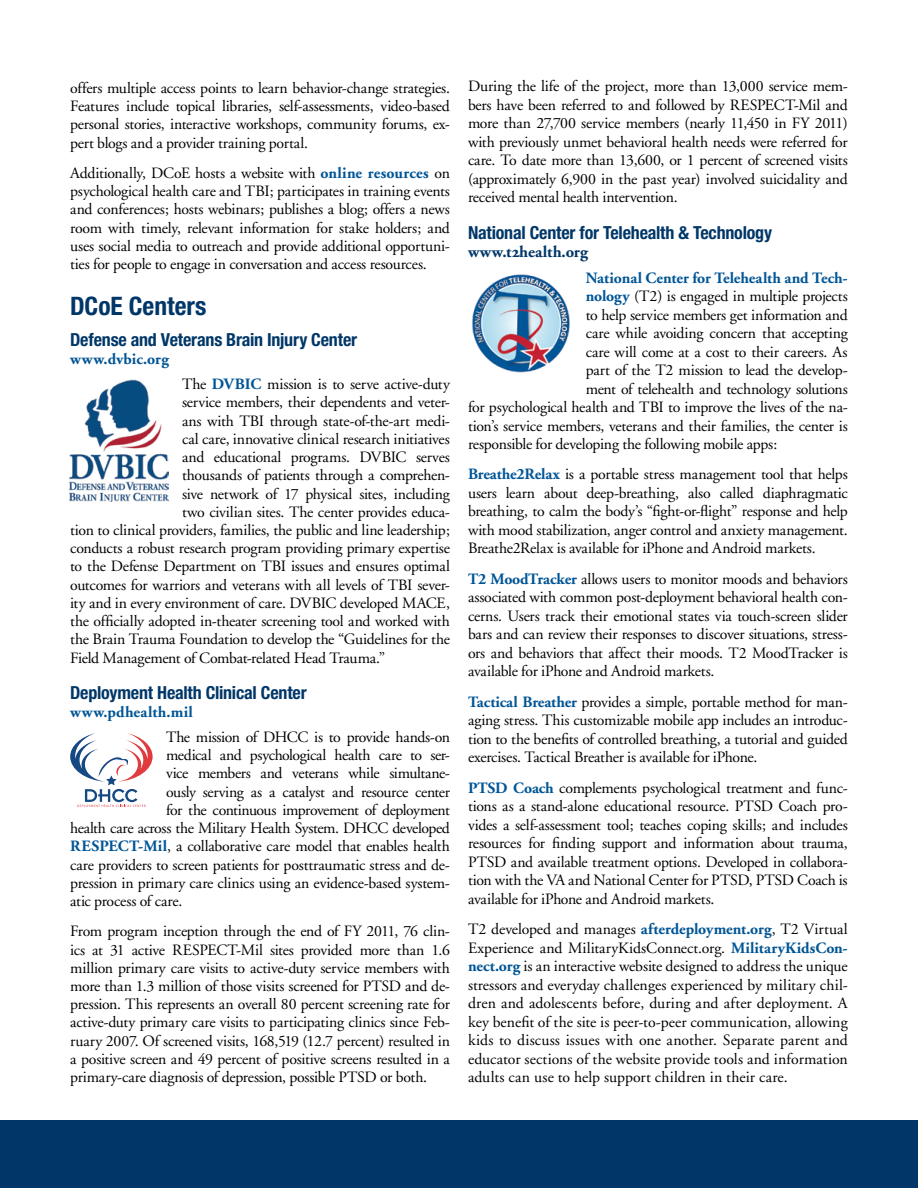
<style>
.page{position:relative;width:918px;height:1188px;background:#fff}
.page>*{position:absolute;margin:0;border:0;box-sizing:border-box;transform-origin:0 0}
.Header1_2nd_line{font:700 condensed 25.5px "Helvetica Neue LT Std";color:#003768}
.subheads{font:700 condensed 18px "Helvetica Neue LT Std";letter-spacing:-.01em;color:#003768}
.Body_small{font:700 16.5px "Adobe Garamond";letter-spacing:.005em;color:#003768}
.body_just{font:15.75px/18.5px "Adobe Garamond";letter-spacing:-.015em;color:#000;text-align:justify}
.body_just-2{font:15.75px "Adobe Garamond";letter-spacing:-.035em;color:#000}
.body_just-3{font:700 15.75px "Adobe Garamond";color:#005596}
.Body_small-2{font:700 15.75px "Adobe Garamond";letter-spacing:.02em;color:#005596}
.s1{font-weight:700;color:#005596}
.s2{font-family:"Adobe Garamond Exp"}
</style>
<div class="page">
<img style="left:70px;top:380px;width:99px;height:121px">
<svg style="left:70px;top:733px;width:83px;height:74px"></svg>
<img style="left:472px;top:274px;width:98px;height:99px">
<div style="left:0;top:1120px;width:918px;height:68px;background:#003768"></div>
<p class="body_just" style="left:70px;top:79px;width:381px">offers multiple access points to learn behavior-change strategies.<br>Features include topical libraries, self-assessments, video-based personal stories, interactive workshops, community forums, ex&shy;pert blogs and a provider training portal.</p>
<p class="body_just" style="left:70px;top:164px;width:381px">Additionally, DCoE hosts a website with <span class="s1">online resources</span> on psychological health care and TBI; participates in training events and conferences; hosts webinars; publishes a blog; offers a news room with timely, relevant information for stake holders; and uses social media to outreach and provide additional opportuni&shy;ties for people to engage in conversation and access resources.</p>
<p class="Header1_2nd_line" style="left:70px;top:290px;width:138px">DCoE Centers</p>
<p class="subheads" style="left:70px;top:329px;width:288px">Defense and Veterans Brain Injury Center</p>
<p class="Body_small-2" style="left:70px;top:351px;width:100px">www.dvbic.org</p>
<p class="body_just" style="left:182px;top:375px;width:269px">The <span class="s1">DVBIC</span> mission is to serve active-duty</p>
<p class="body_just" style="left:182px;top:394px;width:269px">service members, their dependents and veter-</p>
<p class="body_just" style="left:182px;top:412px;width:269px">ans with TBI through state-of-the-art medi-</p>
<p class="body_just" style="left:182px;top:430px;width:269px">cal care, innovative clinical research initiatives</p>
<p class="body_just" style="left:182px;top:448px;width:269px">and educational programs. DVBIC serves</p>
<p class="body_just" style="left:182px;top:466px;width:269px">thousands of patients through a comprehen-</p>
<p class="body_just" style="left:182px;top:485px;width:269px">sive network of 17 physical sites, including</p>
<p class="body_just" style="left:182px;top:503px;width:269px">two civilian sites. The center provides educa-</p>
<p class="body_just" style="left:70px;top:521px;width:381px">tion to clinical providers, families, the public and line leadership;</p>
<p class="body_just" style="left:70px;top:539px;width:381px">conducts a robust research program providing primary expertise</p>
<p class="body_just" style="left:70px;top:558px;width:381px">to the Defense Department on TBI issues and ensures optimal</p>
<p class="body_just" style="left:70px;top:576px;width:381px">outcomes for warriors and veterans with all levels of TBI sever-</p>
<p class="body_just" style="left:70px;top:594px;width:381px">ity and in every environment of care. DVBIC developed MACE,</p>
<p class="body_just" style="left:70px;top:612px;width:381px">the officially adopted in-theater screening tool and worked with</p>
<p class="body_just" style="left:70px;top:631px;width:381px">the Brain Trauma Foundation to develop the “Guidelines for the</p>
<p class="body_just" style="left:70px;top:649px;width:317px">Field Management of Combat-related Head Trauma.”</p>
<p class="subheads" style="left:70px;top:682px;width:238px">Deployment Health Clinical Center</p>
<p class="Body_small-2" style="left:70px;top:703px;width:124px">www.pdhealth.mil</p>
<p class="body_just-2" style="left:166px;top:729px;width:285px">The mission of DHCC is to provide hands-on</p>
<p class="body_just" style="left:166px;top:746px;width:285px">medical and psychological health care to ser-</p>
<p class="body_just" style="left:166px;top:765px;width:285px">vice members and veterans while simultane-</p>
<p class="body_just" style="left:166px;top:783px;width:285px">ously serving as a catalyst and resource center</p>
<p class="body_just-2" style="left:166px;top:802px;width:285px">for the continuous improvement of deployment</p>
<p class="body_just" style="left:70px;top:819px;width:381px">health care across the Military Health System. DHCC developed</p>
<p class="body_just" style="left:70px;top:838px;width:381px"><span class="s1">RESPECT-Mil</span>, a collaborative care model that enables health</p>
<p class="body_just" style="left:70px;top:856px;width:381px">care providers to screen patients for posttraumatic stress and de-</p>
<p class="body_just" style="left:70px;top:874px;width:381px">pression in primary care clinics using an evidence-based system-</p>
<p class="body_just" style="left:70px;top:892px;width:114px">atic process of care.</p>
<p class="body_just" style="left:70px;top:923px;width:381px">From program inception through the end of FY 2011, 76 clin&shy;ics at 31 active RESPECT-Mil sites provided more than 1.6 million primary care visits to active-duty service members with more than 1.3 million of those visits screened for PTSD and de&shy;pression. This represents an overall 80 percent screening rate for active-duty primary care visits to participating clinics since Feb&shy;ruary 2007. Of screened visits, 168,519 (12.7 percent) resulted in a positive screen and 49 percent of positive screens resulted in a primary-care diagnosis of depression, possible PTSD or both.</p>
<p class="body_just" style="left:468px;top:78px;width:381px">During the life of the project, more than 13,000 service mem&shy;bers have been referred to and followed by RESPECT-Mil and more than 27,700 service members (nearly 11,450 in FY 2011) with previously unmet behavioral health needs were referred for care. To date more than 13,600, or 1 percent of screened visits (approximately 6,900 in the past year) involved suicidality and received mental health intervention.</p>
<p class="subheads" style="left:468px;top:222px;width:306px">National Center for Telehealth &amp; Technology</p>
<p class="Body_small" style="left:468px;top:243px;width:121px">www.t<span class="s2">2</span>health.org</p>
<p class="body_just-3" style="left:586px;top:269px;width:264px">National Center for Telehealth and Tech-</p>
<p class="body_just" style="left:586px;top:287px;width:264px"><span class="s1">nology</span> (T2) is engaged in multiple projects</p>
<p class="body_just" style="left:586px;top:306px;width:264px">to help service members get information and</p>
<p class="body_just" style="left:586px;top:324px;width:264px">care while avoiding concern that accepting</p>
<p class="body_just" style="left:586px;top:343px;width:264px">care will come at a cost to their careers. As</p>
<p class="body_just" style="left:586px;top:361px;width:264px">part of the T2 mission to lead the develop-</p>
<p class="body_just" style="left:586px;top:380px;width:264px">ment of telehealth and technology solutions</p>
<p class="body_just" style="left:468px;top:398px;width:381px">for psychological health and TBI to improve the lives of the na-</p>
<p class="body_just" style="left:468px;top:417px;width:381px">tion’s service members, veterans and their families, the center is</p>
<p class="body_just" style="left:468px;top:435px;width:311px">responsible for developing the following mobile apps:</p>
<p class="body_just" style="left:468px;top:466px;width:381px"><span class="s1">Breathe2Relax</span> is a portable stress management tool that helps users learn about deep-breathing, also called diaphragmatic breathing, to calm the body’s “fight-or-flight” response and help with mood stabilization, anger control and anxiety management.<br>Breathe2Relax is available for iPhone and Android markets.</p>
<p class="body_just" style="left:468px;top:570px;width:381px"><span class="s1">T2 MoodTracker</span> allows users to monitor moods and behaviors associated with common post-deployment behavioral health con&shy;cerns. Users track their emotional states via touch-screen slider bars and can review their responses to discover situations, stress&shy;ors and behaviors that affect their moods. T2 MoodTracker is available for iPhone and Android markets.</p>
<p class="body_just" style="left:468px;top:693px;width:381px"><span class="s1">Tactical Breather</span> provides a simple, portable method for man&shy;aging stress. This customizable mobile app includes an introduc&shy;tion to the benefits of controlled breathing, a tutorial and guided exercises. Tactical Breather is available for iPhone.</p>
<p class="body_just" style="left:468px;top:779px;width:381px"><span class="s1">PTSD Coach</span> complements psychological treatment and func&shy;tions as a stand-alone educational resource. PTSD Coach pro&shy;vides a self-assessment tool; teaches coping skills; and includes resources for finding support and information about trauma, PTSD and available treatment options. Developed in collabora&shy;tion with the VA and National Center for PTSD, PTSD Coach is available for iPhone and Android markets.</p>
<p class="body_just" style="left:468px;top:920px;width:381px">T2 developed and manages <span class="s1">afterdeployment.org</span>, T2 Virtual Experience and MilitaryKidsConnect.org. <span class="s1">MilitaryKidsCon&shy;nect.org</span> is an interactive website designed to address the unique stressors and everyday challenges experienced by military chil&shy;dren and adolescents before, during and after deployment. A key benefit of the site is peer-to-peer communication, allowing kids to discuss issues with one another. Separate parent and educator sections of the website provide tools and information adults can use to help support children in their care.</p>
</div>
